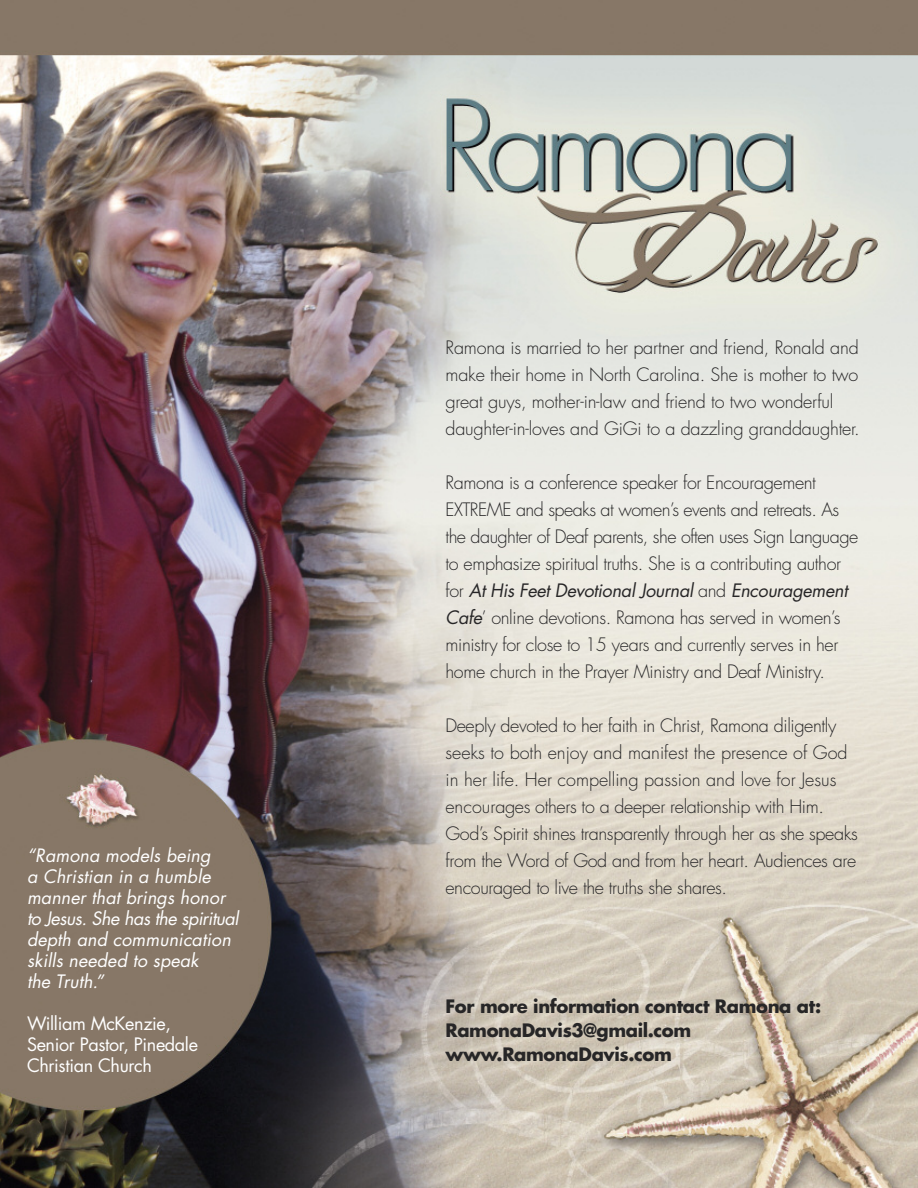
<style>
.page{position:relative;width:918px;height:1188px;background:#fff}
.page>*{position:absolute;margin:0;border:0;box-sizing:border-box;transform-origin:0 0}
.t1{font:300 18px/27px "Futura";letter-spacing:-.02em;color:#272627}
.t2{font:italic 18px/21px "Futura";letter-spacing:.005em;color:#fff}
.t3{font:700 18px/24px "Futura";letter-spacing:-.02em;color:#272627}
.t4{font:18px/21px "Futura";letter-spacing:-.02em;color:#fff}
.s1{font-weight:400;font-style:italic}
</style>
<div class="page">
<img style="left:0;top:0;width:918px;height:1188px">
<p class="t2" style="left:27px;top:846px;width:213px">“Ramona models being<br>a Christian in a humble manner that brings honor to Jesus. She has the spiritual depth and communication skills needed to speak<br>the Truth.”</p>
<p class="t4" style="left:27px;top:1014px;width:173px">William McKenzie,<br>Senior Pastor, Pinedale<br>Christian Church</p>
<p class="t1" style="left:446px;top:335px;width:416px">Ramona is married to her partner and friend, Ronald and make their home in North Carolina. She is mother to two great guys, mother-in-law and friend to two wonderful daughter-in-loves and GiGi to a dazzling granddaughter.</p>
<p class="t1" style="left:446px;top:470px;width:414px">Ramona is a conference speaker for Encouragement EXTREME and speaks at women’s events and retreats. As the daughter of Deaf parents, she often uses Sign Language to emphasize spiritual truths. She is a contributing author for <span class="s1">At His Feet Devotional Journal</span> and <span class="s1">Encouragement Cafe</span>’ online devotions. Ramona has served in women’s ministry for close to 15 years and currently serves in her home church in the Prayer Ministry and Deaf Ministry.</p>
<p class="t1" style="left:446px;top:713px;width:414px">Deeply devoted to her faith in Christ, Ramona diligently seeks to both enjoy and manifest the presence of God in her life. Her compelling passion and love for Jesus encourages others to a deeper relationship with Him.<br>God’s Spirit shines transparently through her as she speaks from the Word of God and from her heart. Audiences are encouraged to live the truths she shares.</p>
<p class="t3" style="left:446px;top:996px;width:377px">For more information contact Ramona at:<br>RamonaDavis3@gmail.com www.RamonaDavis.com</p>
</div>
